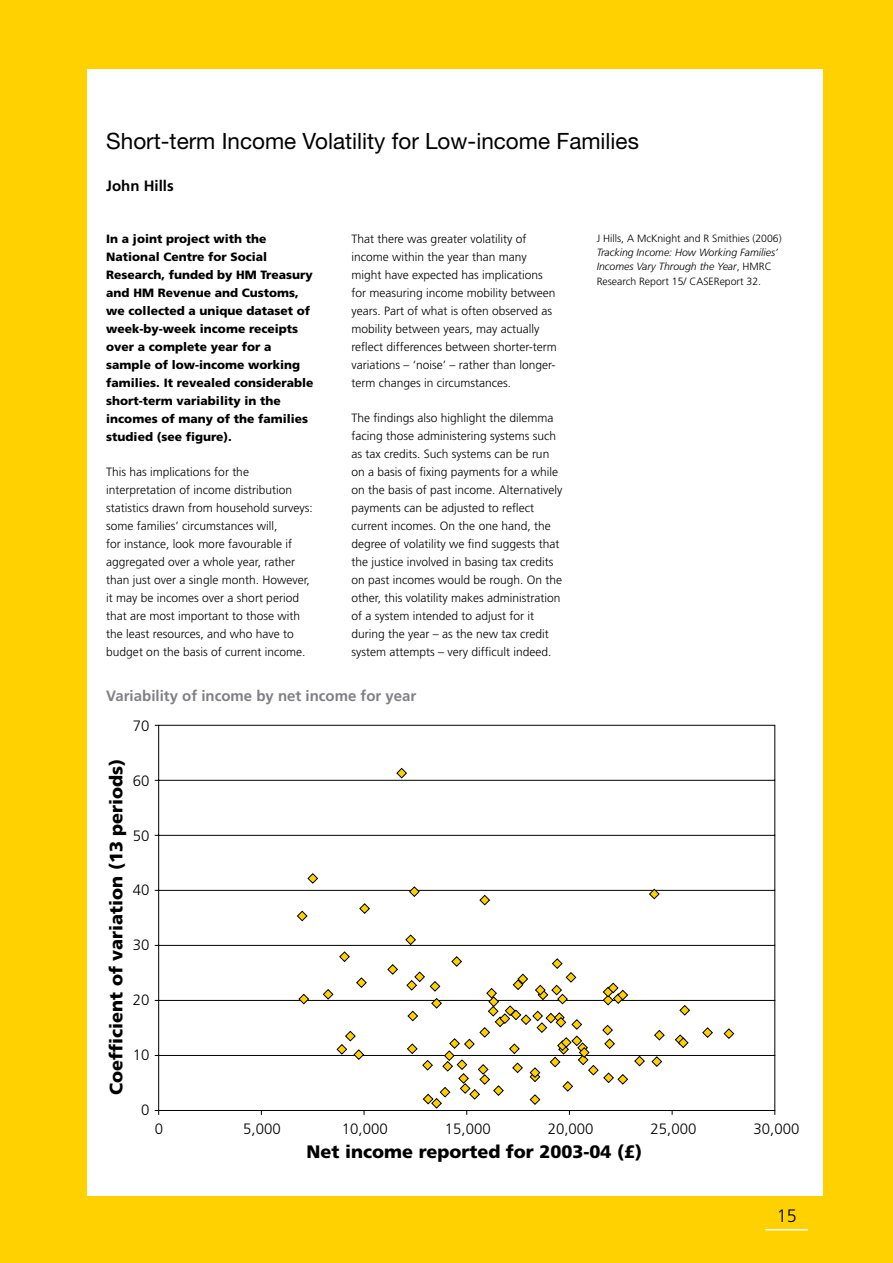
<style>
.page{position:relative;width:893px;height:1263px;background:#ffd100}
.page>*{position:absolute;margin:0;border:0;box-sizing:border-box;transform-origin:0 0}
.t1{font:22.5px "Helvetica Neue";color:#000}
.t2{font:900 18px "Frutiger";color:#000}
.t3{font:300 18px "Frutiger";color:#000}
.t4{font:300 15px "Frutiger";color:#000}
.t5{font:700 15px "Frutiger";color:#817f84}
.t6{font:700 15px "Frutiger";color:#000}
.t7{font:300 12px/18px "Frutiger";color:#000}
.t8{font:900 12px/18px "Frutiger";color:#000}
.t9{font:italic 300 10.5px/14.2px "Frutiger";color:#000}
.t10{font:300 10.5px "Frutiger";color:#000}
.s1{font-style:normal}
</style>
<div class="page">
<div style="left:87px;top:69px;width:736px;height:1127px;background:#fff"></div>
<hr style="left:765px;top:1229px;width:43px;height:1px;background:#fff">
<svg style="left:159px;top:1090px;width:1px;height:14px"></svg>
<hr style="left:155px;top:725px;width:620px;height:1px;background:#000">
<hr style="left:155px;top:780px;width:620px;height:1px;background:#000">
<hr style="left:155px;top:835px;width:620px;height:1px;background:#000">
<hr style="left:155px;top:945px;width:620px;height:1px;background:#000">
<hr style="left:155px;top:1000px;width:620px;height:1px;background:#000">
<hr style="left:155px;top:1055px;width:620px;height:1px;background:#000">
<hr style="left:155px;top:1110px;width:620px;height:1px;background:#000">
<hr style="left:155px;top:890px;width:620px;height:1px;background:#000">
<hr style="left:158px;top:725px;width:1px;height:390px;background:#000">
<hr style="left:774px;top:725px;width:1px;height:390px;background:#000">
<svg style="left:297px;top:910px;width:11px;height:12px"></svg>
<svg style="left:307px;top:873px;width:11px;height:11px"></svg>
<svg style="left:298px;top:993px;width:12px;height:12px"></svg>
<svg style="left:322px;top:989px;width:12px;height:11px"></svg>
<svg style="left:339px;top:951px;width:11px;height:11px"></svg>
<svg style="left:356px;top:977px;width:11px;height:11px"></svg>
<svg style="left:359px;top:903px;width:11px;height:11px"></svg>
<svg style="left:409px;top:886px;width:11px;height:11px"></svg>
<svg style="left:405px;top:934px;width:11px;height:11px"></svg>
<svg style="left:387px;top:964px;width:11px;height:11px"></svg>
<svg style="left:336px;top:1030px;width:29px;height:30px"></svg>
<svg style="left:479px;top:894px;width:11px;height:12px"></svg>
<svg style="left:648px;top:888px;width:12px;height:12px"></svg>
<svg style="left:406px;top:956px;width:239px;height:159px"></svg>
<svg style="left:651px;top:1056px;width:12px;height:11px"></svg>
<svg style="left:654px;top:1029px;width:11px;height:12px"></svg>
<svg style="left:679px;top:1005px;width:11px;height:11px"></svg>
<svg style="left:674px;top:1034px;width:15px;height:14px"></svg>
<svg style="left:702px;top:1027px;width:11px;height:11px"></svg>
<svg style="left:723px;top:1028px;width:12px;height:11px"></svg>
<svg style="left:396px;top:767px;width:11px;height:12px"></svg>
<h1 class="t1" style="left:106px;top:128px;width:534px">Short-term Income Volatility for Low-income Families</h1>
<p class="t6" style="left:106px;top:177px;width:69px">John Hills</p>
<p class="t8" style="left:106px;top:230px;width:209px">In a joint project with the<br>National Centre for Social<br>Research, funded by HM Treasury and HM Revenue and Customs, we collected a unique dataset of week-by-week income receipts over a complete year for a sample of low-income working families. It revealed considerable short-term variability in the incomes of many of the families studied (see figure).</p>
<p class="t7" style="left:106px;top:463px;width:208px">This has implications for the interpretation of income distribution statistics drawn from household surveys: some families’ circumstances will,<br>for instance, look more favourable if aggregated over a whole year, rather than just over a single month. However, it may be incomes over a short period that are most important to those with the least resources, and who have to budget on the basis of current income.</p>
<p class="t7" style="left:351px;top:230px;width:207px">That there was greater volatility of income within the year than many might have expected has implications for measuring income mobility between years. Part of what is often observed as mobility between years, may actually reflect differences between shorter-term variations – ‘noise’ – rather than longer&shy;term changes in circumstances.</p>
<p class="t7" style="left:351px;top:409px;width:212px">The findings also highlight the dilemma facing those administering systems such as tax credits. Such systems can be run on a basis of fixing payments for a while on the basis of past income. Alternatively payments can be adjusted to reflect current incomes. On the one hand, the degree of volatility we find suggests that the justice involved in basing tax credits on past incomes would be rough. On the other, this volatility makes administration of a system intended to adjust for it during the year – as the new tax credit system attempts – very difficult indeed.</p>
<p class="t5" style="left:106px;top:687px;width:312px">Variability of income by net income for year</p>
<p class="t4" style="left:133px;top:717px;width:18px">70</p>
<h2 class="t2" style="left:105px;top:1094px;width:337px;rotate:-90deg">Coefficient of variation (13 periods)</h2>
<p class="t4" style="left:133px;top:772px;width:18px">60</p>
<p class="t4" style="left:133px;top:827px;width:18px">50</p>
<p class="t4" style="left:133px;top:882px;width:18px">40</p>
<p class="t4" style="left:133px;top:937px;width:18px">30</p>
<p class="t4" style="left:133px;top:992px;width:18px">20</p>
<p class="t4" style="left:133px;top:1047px;width:18px">10</p>
<p class="t4" style="left:141px;top:1102px;width:10px">0</p>
<p class="t10" style="left:597px;top:232px;width:186px">J Hills, A McKnight and R Smithies (2006)</p>
<p class="t9" style="left:597px;top:245px;width:183px">Tracking Income: How Working Families’<br>Incomes Vary Through the Year<span class="s1">, HMRC<br>Research Report 1 5/ CASEReport 32 .</span></p>
<p class="t4" style="left:155px;top:1120px;width:10px">0</p>
<p class="t4" style="left:243px;top:1120px;width:39px">5,000</p>
<p class="t4" style="left:342px;top:1120px;width:47px">10,000</p>
<p class="t4" style="left:445px;top:1120px;width:47px">15,000</p>
<p class="t4" style="left:548px;top:1120px;width:47px">20,000</p>
<p class="t4" style="left:651px;top:1120px;width:47px">25,000</p>
<p class="t4" style="left:753px;top:1120px;width:47px">30,000</p>
<h2 class="t2" style="left:307px;top:1141px;width:337px">Net income reported for 2003-04 (£)</h2>
<h2 class="t3" style="left:777px;top:1206px;width:22px">1 5</h2>
</div>
